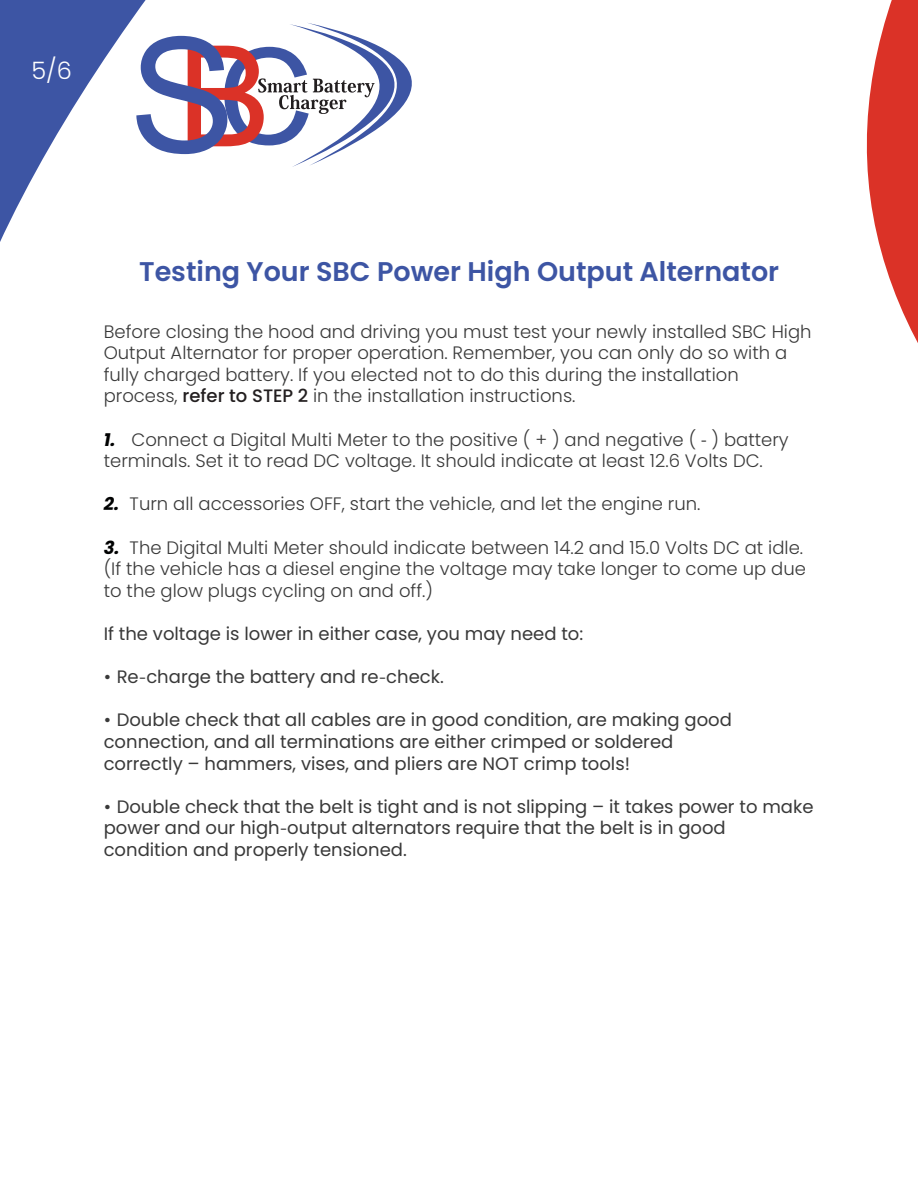
<style>
.page{position:relative;width:918px;height:1188px;background:#fff}
.page>*{position:absolute;margin:0;border:0;box-sizing:border-box;transform-origin:0 0}
.t1{font:600 27px "Poppins";color:#3d55a4}
.t2{font:300 24px "Poppins";color:#fff}
.t3{font:300 18px/21.6px "Poppins";color:#393939}
.t4{font:18px/21.6px "Poppins";color:#393939}
.s1{font-weight:500;color:#231f20}
.s2{font-weight:700;font-style:italic;color:#010202}
.s3{font-family:"Myriad Pro";font-weight:400}
.s4{font-family:"Raleway Thin 400"}
</style>
<div class="page">
<svg style="left:0;top:0;width:918px;height:343px"></svg>
<svg style="left:136px;top:23px;width:312px;height:144px"></svg>
<h2 class="t2" style="left:32px;top:53px;width:42px">5/6</h2>
<h1 class="t1" style="left:139px;top:252px;width:642px">Testing Your SBC Power High Output Alternator</h1>
<p class="t3" style="left:104px;top:321px;width:709px">Before closing the hood and driving you must test your newly installed SBC High Output Alternator for proper operation. Remember, you can only do so with a fully charged battery. If you elected not to do this during the installation process, <span class="s1">refer to STEP 2</span> in the installation instructions.</p>
<p class="t3" style="left:104px;top:429px;width:687px"><span class="s2">1.</span> Connect a Digital Multi Meter to the positive ( + ) and negative ( <span class="s3">‐</span> ) battery terminals. Set it to read DC voltage. It should indicate at least 12.6 Volts DC.</p>
<p class="t3" style="left:104px;top:493px;width:598px"><span class="s2">2.</span> Turn all accessories OFF, start the vehicle, and let the engine run.</p>
<p class="t3" style="left:104px;top:537px;width:704px"><span class="s2">3.</span> The Digital Multi Meter should indicate between 14.2 and 15.0 Volts DC at idle. (If the vehicle has a diesel engine the voltage may take longer to come up due to the glow plugs cycling on and off.)</p>
<p class="t4" style="left:104px;top:623px;width:481px">If the voltage is lower in either case, you may need to:</p>
<p class="t4" style="left:104px;top:666px;width:342px">• Re<span class="s4">‐</span>charge the battery and re<span class="s4">‐</span>check.</p>
<p class="t4" style="left:104px;top:709px;width:630px">• Double check that all cables are in good condition, are making good connection, and all terminations are either crimped or soldered correctly – hammers, vises, and pliers are NOT crimp tools!</p>
<p class="t4" style="left:104px;top:796px;width:711px">• Double check that the belt is tight and is not slipping – it takes power to make power and our high<span class="s4">‐</span>output alternators require that the belt is in good condition and properly tensioned.</p>
</div>
